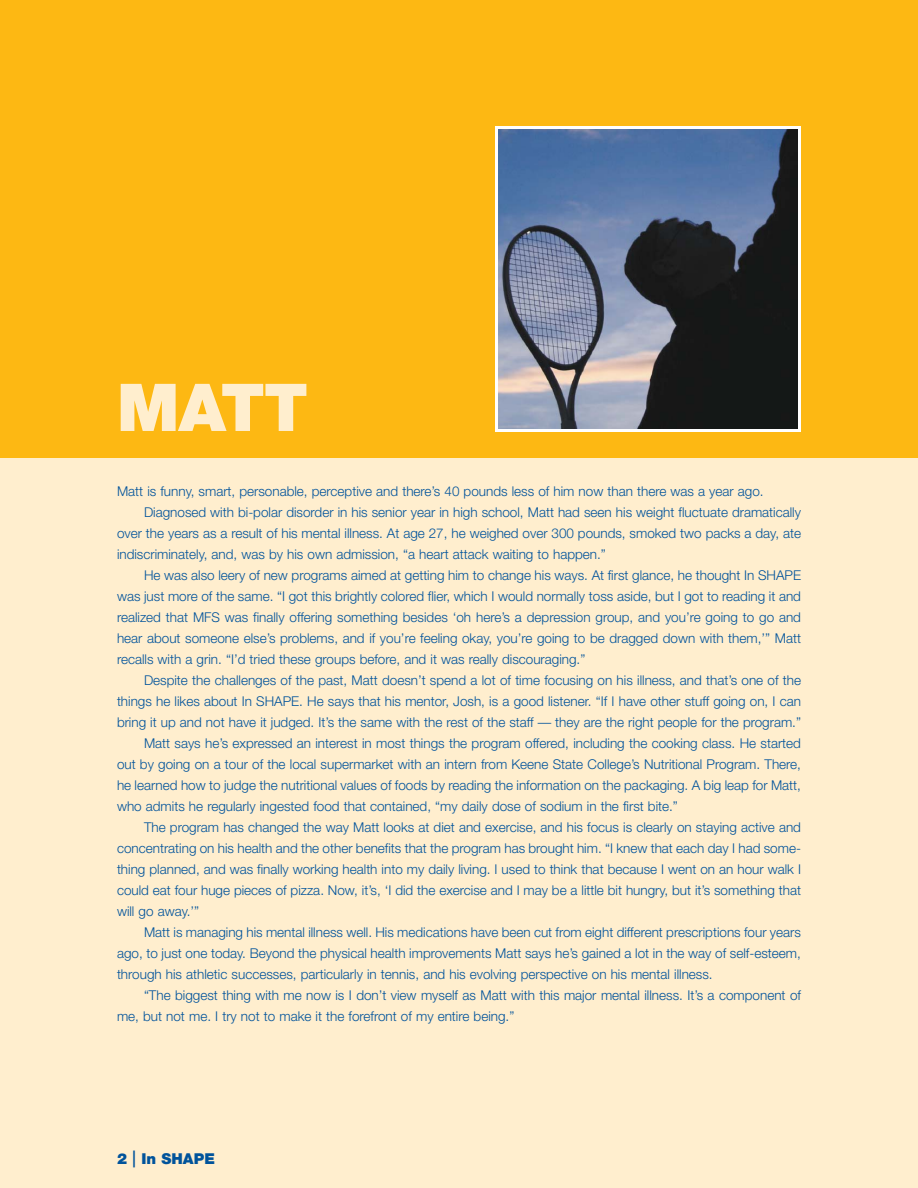
<style>
.page{position:relative;width:918px;height:1188px;background:#fff}
.page>*{position:absolute;margin:0;border:0;box-sizing:border-box;transform-origin:0 0}
.t1{font:900 66px "Helvetica Neue";color:#ffeece}
.t2{font:900 15px "Helvetica Neue";color:#00539b}
.t3{font:300 13.5px "Helvetica Neue";color:#00539b}
.s1{font-weight:500;font-size:22.5px}
</style>
<div class="page">
<div style="left:0;top:458px;width:918px;height:730px;background:#ffeece"></div>
<div style="left:0;top:0;width:918px;height:458px;background:#fdb813"></div>
<img style="left:499px;top:130px;width:298px;height:298px">
<div style="left:495px;top:126px;width:306px;height:306px;border:3px solid #fff"></div>
<h1 class="t1" style="left:117px;top:384px;width:192px">MATT</h1>
<p class="t3" style="left:117px;top:486px;width:648px">Matt is funny, smart, personable, perceptive and there’s 40 pounds less of him now than there was a year ago.</p>
<p class="t3" style="left:144px;top:507px;width:659px">Diagnosed with bi-polar disorder in his senior year in high school, Matt had seen his weight fluctuate dramatically</p>
<p class="t3" style="left:117px;top:528px;width:686px">over the years as a result of his mental illness. At age 27, he weighed over 300 pounds, smoked two packs a day, ate</p>
<p class="t3" style="left:117px;top:549px;width:490px">indiscriminately, and, was by his own admission, “a heart attack waiting to happen.”</p>
<p class="t3" style="left:144px;top:570px;width:659px">He was also leery of new programs aimed at getting him to change his ways. At first glance, he thought In SHAPE</p>
<p class="t3" style="left:117px;top:591px;width:686px">was just more of the same. “I got this brightly colored flier, which I would normally toss aside, but I got to reading it and</p>
<p class="t3" style="left:117px;top:612px;width:686px">realized that MFS was finally offering something besides ‘oh here’s a depression group, and you’re going to go and</p>
<p class="t3" style="left:117px;top:633px;width:686px">hear about someone else’s problems, and if you’re feeling okay, you’re going to be dragged down with them,’” Matt</p>
<p class="t3" style="left:117px;top:654px;width:470px">recalls with a grin. “I’d tried these groups before, and it was really discouraging.”</p>
<p class="t3" style="left:144px;top:675px;width:659px">Despite the challenges of the past, Matt doesn’t spend a lot of time focusing on his illness, and that’s one of the</p>
<p class="t3" style="left:117px;top:696px;width:686px">things he likes about In SHAPE. He says that his mentor, Josh, is a good listener. “If I have other stuff going on, I can</p>
<p class="t3" style="left:117px;top:717px;width:686px">bring it up and not have it judged. It’s the same with the rest of the staff — they are the right people for the program.”</p>
<p class="t3" style="left:144px;top:738px;width:659px">Matt says he’s expressed an interest in most things the program offered, including the cooking class. He started</p>
<p class="t3" style="left:117px;top:759px;width:686px">out by going on a tour of the local supermarket with an intern from Keene State College’s Nutritional Program. There,</p>
<p class="t3" style="left:117px;top:780px;width:686px">he learned how to judge the nutritional values of foods by reading the information on the packaging. A big leap for Matt,</p>
<p class="t3" style="left:117px;top:801px;width:562px">who admits he regularly ingested food that contained, “my daily dose of sodium in the first bite.”</p>
<p class="t3" style="left:144px;top:822px;width:659px">The program has changed the way Matt looks at diet and exercise, and his focus is clearly on staying active and</p>
<p class="t3" style="left:117px;top:843px;width:686px">concentrating on his health and the other benefits that the program has brought him. “I knew that each day I had some-</p>
<p class="t3" style="left:117px;top:864px;width:686px">thing planned, and was finally working health into my daily living. I used to think that because I went on an hour walk I</p>
<p class="t3" style="left:117px;top:885px;width:686px">could eat four huge pieces of pizza. Now, it’s, ‘I did the exercise and I may be a little bit hungry, but it’s something that</p>
<p class="t3" style="left:117px;top:906px;width:84px">will go away.’”</p>
<p class="t3" style="left:144px;top:927px;width:658px">Matt is managing his mental illness well. His medications have been cut from eight different prescriptions four years</p>
<p class="t3" style="left:117px;top:948px;width:685px">ago, to just one today. Beyond the physical health improvements Matt says he’s gained a lot in the way of self-esteem,</p>
<p class="t3" style="left:117px;top:969px;width:597px">through his athletic successes, particularly in tennis, and his evolving perspective on his mental illness.</p>
<p class="t3" style="left:144px;top:990px;width:659px">“The biggest thing with me now is I don’t view myself as Matt with this major mental illness. It’s a component of</p>
<p class="t3" style="left:117px;top:1011px;width:399px">me, but not me. I try not to make it the forefront of my entire being.”</p>
<p class="t2" style="left:117px;top:1153px;width:99px">2 <span class="s1">|</span> In SHAPE</p>
</div>
